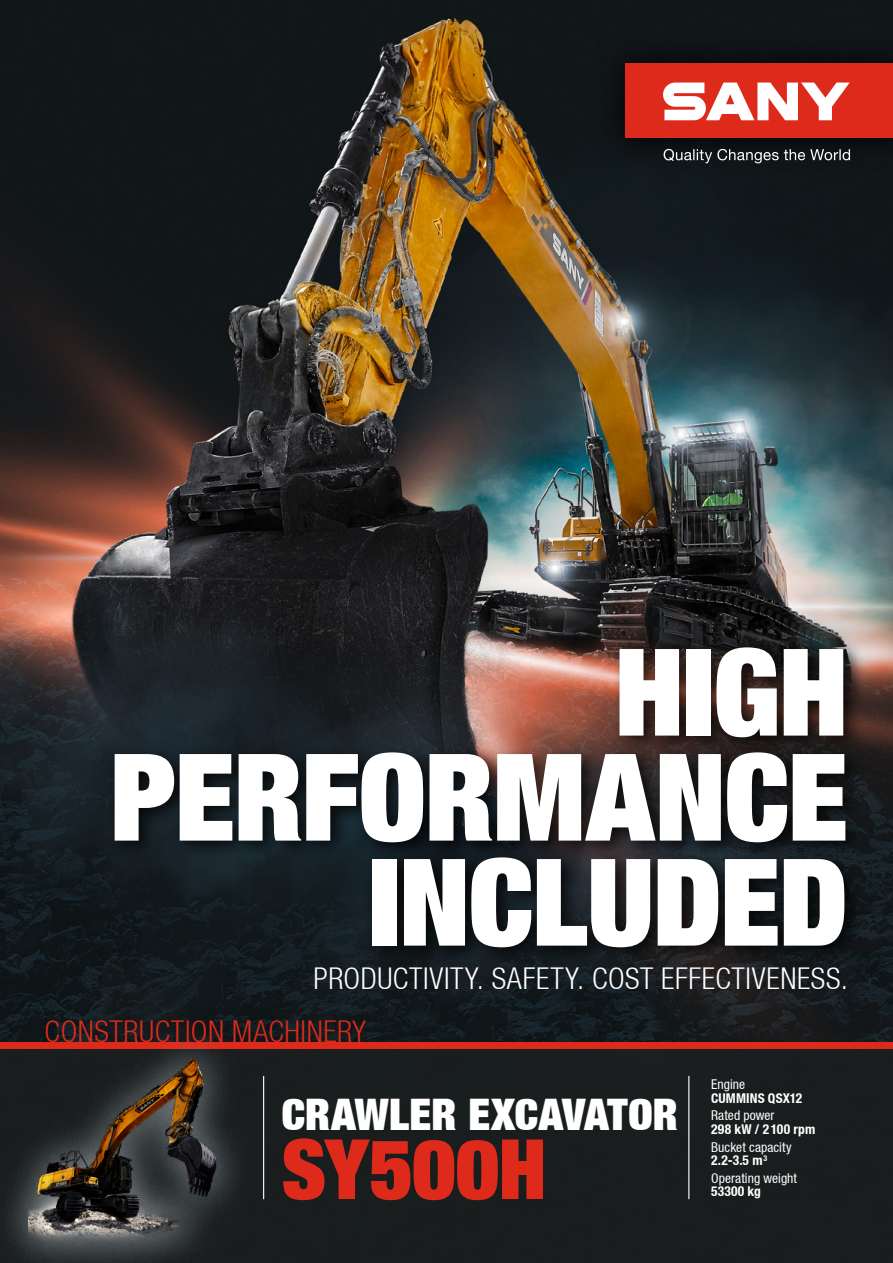
<style>
.page{position:relative;width:893px;height:1263px;background:#fff}
.page>*{position:absolute;margin:0;border:0;box-sizing:border-box;transform-origin:0 0}
.t1{font:900 120px/105px "Context Reprise Extra Black S Si Extra";letter-spacing:-.01em;color:#fff;text-align:right}
.t2{font:900 82.5px "Context Reprise Extra Black S Si Extra";letter-spacing:.005em;color:#dd2a1b}
.t3{font:900 43.5px "Context Reprise Extra Black S Si Extra";color:#fff}
.t4{font:700 30px "Context Reprise Light Cond S Si";letter-spacing:.02em;color:#fff}
.t5{font:700 30px "Context Reprise Light Cond S Si";letter-spacing:.02em;color:#dd2a1b}
.t6{font:13.5px "Context Reprise Condensed S Si Condensed";letter-spacing:.005em;color:#fff}
.t7{font:700 condensed 13.5px "Context Reprise Condensed S Si";letter-spacing:.01em;color:#fff}
</style>
<div class="page">
<img style="left:0;top:0;width:893px;height:1042px">
<div style="left:0;top:1048px;width:893px;height:215px;background:#1a1e1f"></div>
<hr style="left:263px;top:1076px;width:1px;height:123px;background:#fff">
<hr style="left:688px;top:1076px;width:1px;height:123px;background:#fff">
<div style="left:0;top:1042px;width:893px;height:6px;background:#dd2a1b"></div>
<div style="left:592px;top:30px;width:301px;height:141px;background:#0f1416"></div>
<div style="left:625px;top:64px;width:268px;height:74px;background:#dd2a1b"></div>
<svg style="left:663px;top:83px;width:187px;height:37px"></svg>
<svg style="left:664px;top:149px;width:186px;height:14px"></svg>
<div style="left:0;top:1021px;width:254px;height:242px;background:#c8d2d8;opacity:.6"></div>
<div style="left:107px;top:638px;width:760px;height:328px;background:#000;opacity:.75"></div>
<h1 class="t1" style="left:110px;top:637px;width:740px">HIGH<br>PERFORMANCE<br>INCLUDED</h1>
<h3 class="t4" style="left:314px;top:961px;width:536px">PRODUCTIVITY. SAFETY. COST EFFECTIVENESS.</h3>
<h3 class="t5" style="left:45px;top:1014px;width:323px">CONSTRUCTION MACHINERY</h3>
<h3 class="t3" style="left:282px;top:1086px;width:397px">CRAWLER EXCAVATOR</h3>
<h2 class="t2" style="left:282px;top:1116px;width:266px">SY500H</h2>
<p class="t6" style="left:711px;top:1076px;width:35px">Engine</p>
<p class="t7" style="left:711px;top:1089px;width:93px">CUMMINS QSX12</p>
<p class="t6" style="left:711px;top:1107px;width:65px">Rated power</p>
<p class="t7" style="left:711px;top:1121px;width:106px">298 kW / 2100 rpm</p>
<p class="t6" style="left:711px;top:1139px;width:82px">Bucket capacity</p>
<p class="t7" style="left:711px;top:1152px;width:58px">2.2-3.5 m<sup>3</sup></p>
<p class="t6" style="left:711px;top:1170px;width:87px">Operating weight</p>
<p class="t7" style="left:711px;top:1183px;width:51px">53300 kg</p>
</div>
